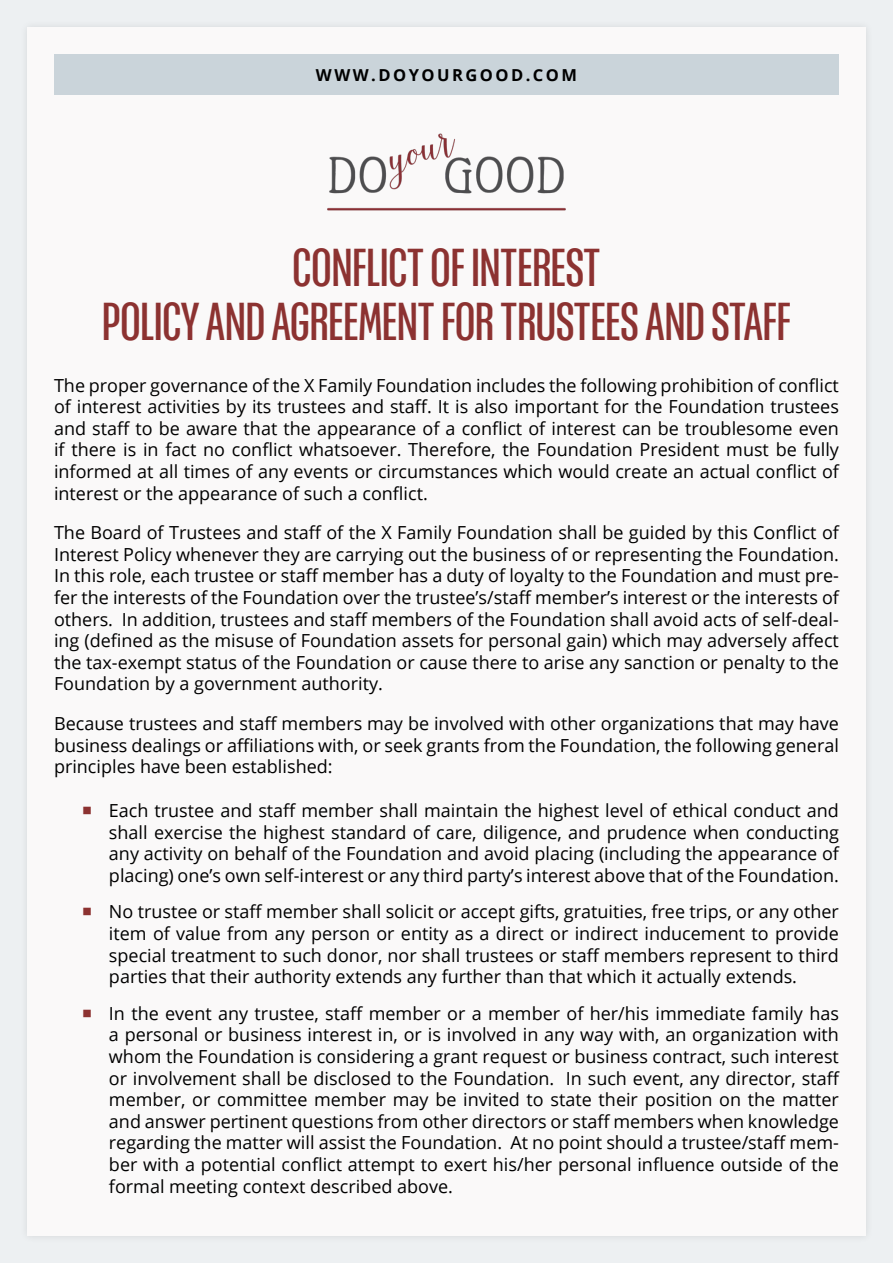
<style>
.page{position:relative;width:893px;height:1263px;background:#edf0f2}
.page>*{position:absolute;margin:0;border:0;box-sizing:border-box;transform-origin:0 0}
.t1{font:45px/54px "Placard Next";color:#8c3231;text-align:center}
.t2{font:18px/21.6px "Open Sans";color:#000;text-align:justify}
.t3{font:700 16.5px "Open Sans";letter-spacing:.15em;color:#000}
.s1{font-family:"Playfair Display";color:#8c3231}
</style>
<div class="page">
<div style="left:19px;top:19px;width:855px;height:1225px;background:#e9ecee"></div>
<div style="left:27px;top:27px;width:839px;height:1209px;background:#faf9f9"></div>
<img style="left:327px;top:133px;width:239px;height:77px">
<div style="left:54px;top:54px;width:785px;height:40px;background:#cad4da"></div>
<p class="t3" style="left:316px;top:63px;width:263px">WWW.DOYOURGOOD.COM</p>
<h1 class="t1" style="left:102px;top:241px;width:690px">CONFLICT OF INTEREST<br>POLICY AND AGREEMENT FOR TRUSTEES AND STAFF</h1>
<p class="t2" style="left:54px;top:374px;width:786px">The proper governance of the X Family Foundation includes the following prohibition of conflict of interest activities by its trustees and staff. It is also important for the Foundation trustees and staff to be aware that the appearance of a conflict of interest can be troublesome even if there is in fact no conflict whatsoever. Therefore, the Foundation President must be fully informed at all times of any events or circumstances which would create an actual conflict of interest or the appearance of such a conflict.</p>
<p class="t2" style="left:54px;top:521px;width:786px">The Board of Trustees and staff of the X Family Foundation shall be guided by this Conflict of Interest Policy whenever they are carrying out the business of or representing the Foundation.<br>In this role, each trustee or staff member has a duty of loyalty to the Foundation and must pre&shy;fer the interests of the Foundation over the trustee’s/staff member’s interest or the interests of others. In addition, trustees and staff members of the Foundation shall avoid acts of self-deal&shy;ing (defined as the misuse of Foundation assets for personal gain) which may adversely affect the tax-exempt status of the Foundation or cause there to arise any sanction or penalty to the Foundation by a government authority.</p>
<p class="t2" style="left:54px;top:712px;width:786px">Because trustees and staff members may be involved with other organizations that may have business dealings or affiliations with, or seek grants from the Foundation, the following general principles have been established:</p>
<p class="t2" style="left:109px;top:799px;width:731px;text-indent:-27px"><span class="s1">Ϗ</span> Each trustee and staff member shall maintain the highest level of ethical conduct and shall exercise the highest standard of care, diligence, and prudence when conducting any activity on behalf of the Foundation and avoid placing (including the appearance of placing) one’s own self-interest or any third party’s interest above that of the Foundation.</p>
<p class="t2" style="left:109px;top:900px;width:731px;text-indent:-27px"><span class="s1">Ϗ</span> No trustee or staff member shall solicit or accept gifts, gratuities, free trips, or any other item of value from any person or entity as a direct or indirect inducement to provide special treatment to such donor, nor shall trustees or staff members represent to third parties that their authority extends any further than that which it actually extends.</p>
<p class="t2" style="left:109px;top:1002px;width:732px;text-indent:-27px"><span class="s1">Ϗ</span> In the event any trustee, staff member or a member of her/his immediate family has a personal or business interest in, or is involved in any way with, an organization with whom the Foundation is considering a grant request or business contract, such interest or involvement shall be disclosed to the Foundation. In such event, any director, staff member, or committee member may be invited to state their position on the matter and answer pertinent questions from other directors or staff members when knowledge regarding the matter will assist the Foundation. At no point should a trustee/staff mem&shy;ber with a potential conflict attempt to exert his/her personal influence outside of the formal meeting context described above.</p>
</div>
